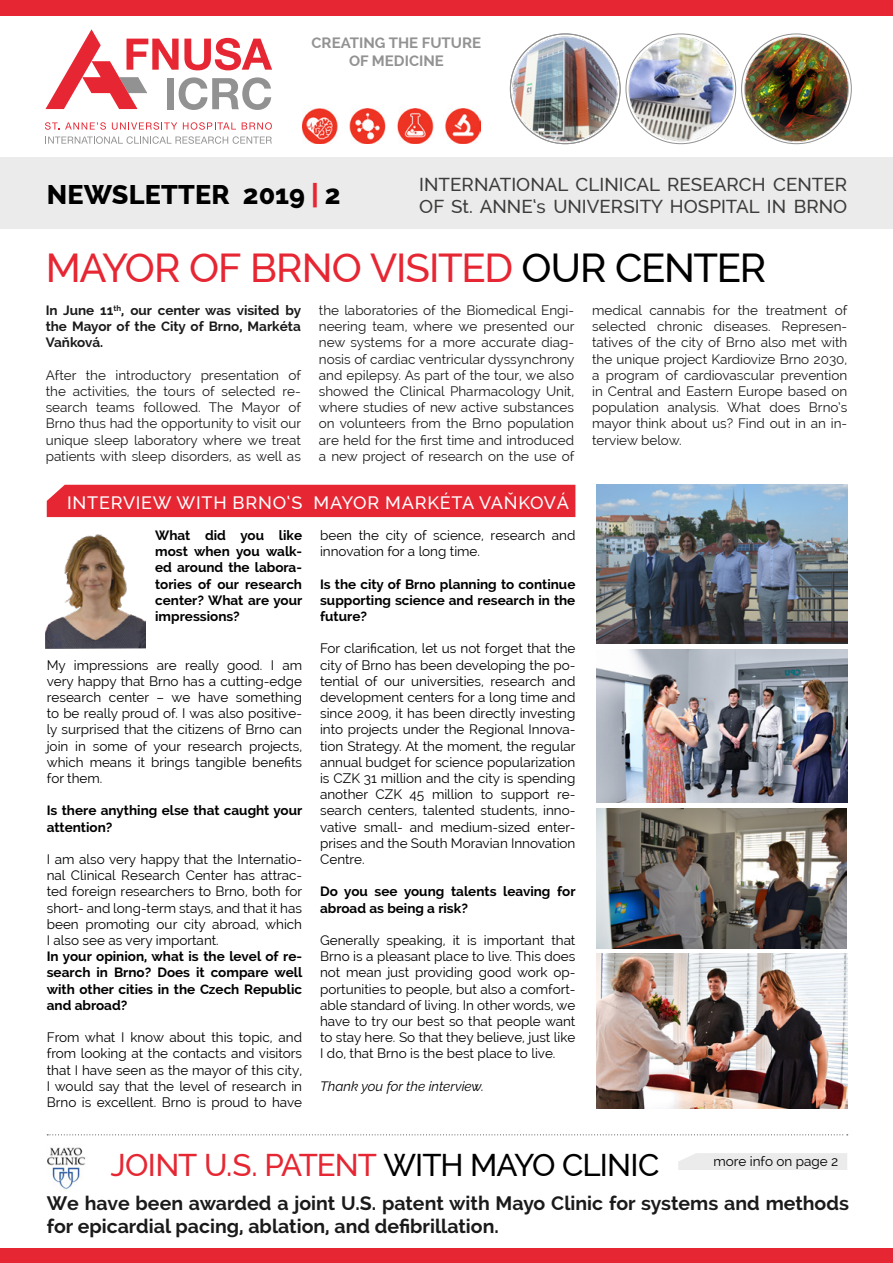
<style>
.page{position:relative;width:893px;height:1263px;background:#fff}
.page>*{position:absolute;margin:0;border:0;box-sizing:border-box;transform-origin:0 0}
.t1{font:500 40.5px "Raleway";letter-spacing:-.03em;color:#e62733}
.t2{font:500 31.5px "Raleway";letter-spacing:-.035em;color:#e62733}
.t3{font:800 27px "Raleway";letter-spacing:.005em;color:#000}
.t4{font:700 19.5px/23.4px "Raleway";color:#000}
.t5{font:500 18.75px/22.5px "Raleway";color:#3c3c3b}
.t6{font:500 18px "Raleway";letter-spacing:.04em;color:#fff}
.t7{font:700 15px/18px "Raleway";color:#929292;text-align:center}
.t8{font:13.5px/16.2px "Raleway";color:#000;text-align:justify}
.t9{font:700 13.5px/16.2px "Raleway";color:#000;text-align:justify}
.t10{font:italic 13.5px "Raleway";color:#000}
.s1{color:#e62733}
.s2{color:#000}
</style>
<div class="page">
<div style="left:0;top:1248px;width:893px;height:15px;background:#e62733"></div>
<div style="left:0;top:157px;width:893px;height:71px;background:#ebebeb"></div>
<div style="left:0;top:0;width:893px;height:16px;background:#e62733"></div>
<img style="left:303px;top:109px;width:177px;height:35px">
<svg style="left:45px;top:29px;width:227px;height:81px"></svg>
<svg style="left:45px;top:136px;width:227px;height:8px"></svg>
<svg style="left:45px;top:122px;width:61px;height:8px"></svg>
<svg style="left:112px;top:122px;width:65px;height:8px"></svg>
<svg style="left:183px;top:122px;width:53px;height:8px"></svg>
<svg style="left:242px;top:122px;width:30px;height:8px"></svg>
<img style="left:512px;top:35px;width:107px;height:107px">
<img style="left:627px;top:35px;width:107px;height:107px">
<img style="left:743px;top:35px;width:107px;height:107px">
<div style="left:47px;top:485px;width:528px;height:32px;background:#e62733"></div>
<img style="left:46px;top:534px;width:99px;height:115px">
<div style="left:678px;top:1153px;width:169px;height:17px;background:#ebebeb"></div>
<img style="left:596px;top:954px;width:251px;height:155px">
<img style="left:596px;top:808px;width:250px;height:141px">
<img style="left:596px;top:485px;width:251px;height:159px">
<img style="left:596px;top:650px;width:251px;height:152px">
<svg style="left:47px;top:1134px;width:801px;height:1px"></svg>
<img style="left:47px;top:1147px;width:38px;height:43px">
<p class="t7" style="left:312px;top:34px;width:171px">CREATING THE FUTURE<br>OF MEDICINE</p>
<h3 class="t3" style="left:47px;top:179px;width:295px">NEWSLETTER 2019 <span class="s1">|</span> 2</h3>
<h3 class="t5" style="left:419px;top:173px;width:430px">INTERNATIONAL CLINICAL RESEARCH CENTER<br>OF St. ANNE‘s UNIVERSITY HOSPITAL IN BRNO</h3>
<h1 class="t1" style="left:46px;top:244px;width:722px">MAYOR OF BRNO VISITED <span class="s2">OUR CENTER</span></h1>
<p class="t9" style="left:46px;top:302px;width:257px">In June 11<sup>th</sup>, our center was visited by the Mayor of the City of Brno, Markéta Vaňková.</p>
<p class="t8" style="left:46px;top:367px;width:257px">After the introductory presentation of the activities, the tours of selected re&shy;search teams followed. The Mayor of Brno thus had the opportunity to visit our unique sleep laboratory where we treat patients with sleep disorders, as well as</p>
<p class="t8" style="left:319px;top:302px;width:257px">the laboratories of the Biomedical Engi&shy;neering team, where we presented our new systems for a more accurate diag&shy;nosis of cardiac ventricular dyssynchrony and epilepsy. As part of the tour, we also showed the Clinical Pharmacology Unit, where studies of new active substances on volunteers from the Brno population are held for the first time and introduced a new project of research on the use of</p>
<p class="t8" style="left:592px;top:302px;width:257px">medical cannabis for the treatment of selected chronic diseases. Represen&shy;tatives of the city of Brno also met with the unique project Kardiovize Brno 2030, a program of cardiovascular prevention in Central and Eastern Europe based on population analysis. What does Brno’s mayor think about us? Find out in an in&shy;terview below.</p>
<h3 class="t6" style="left:67px;top:493px;width:503px">INTERVIEW WITH BRNO‘S MAYOR MARKÉTA VAŇKOVÁ</h3>
<p class="t9" style="left:155px;top:527px;width:149px">What did you like most when you walk&shy;ed around the labora&shy;tories of our research center? What are your impressions?</p>
<p class="t8" style="left:47px;top:657px;width:257px">My impressions are really good. I am very happy that Brno has a cutting-edge research center – we have something to be really proud of. I was also positive&shy;ly surprised that the citizens of Brno can join in some of your research projects, which means it brings tangible benefits for them.</p>
<p class="t9" style="left:47px;top:803px;width:257px">Is there anything else that caught your attention?</p>
<p class="t8" style="left:47px;top:851px;width:257px">I am also very happy that the Internatio&shy;nal Clinical Research Center has attrac&shy;ted foreign researchers to Brno, both for short- and long-term stays, and that it has been promoting our city abroad, which I also see as very important.</p>
<p class="t9" style="left:47px;top:948px;width:257px">In your opinion, what is the level of re&shy;search in Brno? Does it compare well with other cities in the Czech Republic and abroad?</p>
<p class="t8" style="left:47px;top:1029px;width:257px">From what I know about this topic, and from looking at the contacts and visitors that I have seen as the mayor of this city, I would say that the level of research in Brno is excellent. Brno is proud to have</p>
<p class="t8" style="left:320px;top:527px;width:257px">been the city of science, research and innovation for a long time.</p>
<p class="t9" style="left:320px;top:576px;width:257px">Is the city of Brno planning to continue supporting science and research in the future?</p>
<p class="t8" style="left:320px;top:640px;width:257px">For clarification, let us not forget that the city of Brno has been developing the po&shy;tential of our universities, research and development centers for a long time and since 2009, it has been directly investing into projects under the Regional Innova&shy;tion Strategy. At the moment, the regular annual budget for science popularization is CZK 31 million and the city is spending another CZK 45 million to support re&shy;search centers, talented students, inno&shy;vative small- and medium-sized enter&shy;prises and the South Moravian Innovation Centre.</p>
<p class="t9" style="left:320px;top:884px;width:257px">Do you see young talents leaving for abroad as being a risk?</p>
<p class="t8" style="left:320px;top:932px;width:257px">Generally speaking, it is important that Brno is a pleasant place to live. This does not mean just providing good work op&shy;portunities to people, but also a comfort&shy;able standard of living. In other words, we have to try our best so that people want to stay here. So that they believe, just like I do, that Brno is the best place to live.</p>
<p class="t10" style="left:320px;top:1078px;width:165px">Thank you for the interview.</p>
<h2 class="t2" style="left:110px;top:1146px;width:550px">JOINT U.S. PATENT <span class="s2">WITH MAYO CLINIC</span></h2>
<h3 class="t4" style="left:47px;top:1191px;width:804px">We have been awarded a joint U.S. patent with Mayo Clinic for systems and methods for epicardial pacing, ablation, and defibrillation.</h3>
<p class="t8" style="left:713px;top:1153px;width:127px">more info on page 2</p>
</div>
